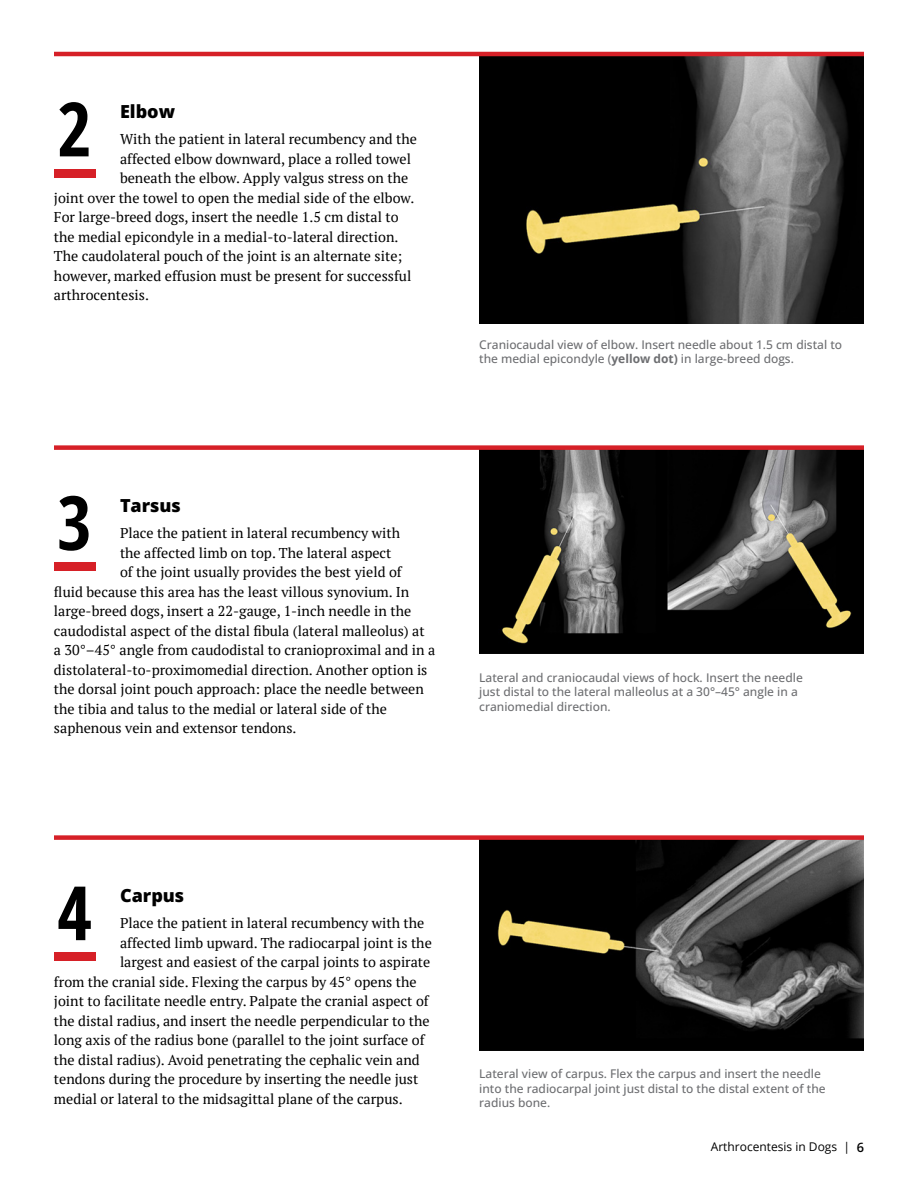
<style>
.page{position:relative;width:918px;height:1188px;background:#fff}
.page>*{position:absolute;margin:0;border:0;box-sizing:border-box;transform-origin:0 0}
.t1{font:700 75px "Open Sans Condensed";color:#000}
.t2{font:800 18px "Open Sans";color:#000}
.t3{font:14.25px "PT Serif";color:#000}
.t4{font:500 12px/14.4px "Open Sans";color:#6d6e71}
.t5{font:12px "Open Sans";color:#000}
.s1{font-weight:700}
.s2{font-weight:600;font-size:12.75px}
</style>
<div class="page">
<img style="left:479px;top:450px;width:385px;height:204px">
<div style="left:54px;top:562px;width:41px;height:9px;background:#d62027"></div>
<img style="left:479px;top:840px;width:385px;height:210px">
<div style="left:54px;top:953px;width:41px;height:8px;background:#d62027"></div>
<img style="left:479px;top:56px;width:385px;height:268px">
<div style="left:54px;top:169px;width:41px;height:8px;background:#d62027"></div>
<div style="left:54px;top:835px;width:810px;height:5px;background:#d62027"></div>
<div style="left:54px;top:445px;width:810px;height:5px;background:#d62027"></div>
<hr style="left:54px;top:52px;width:810px;height:4px;background:#d62027">
<h1 class="t1" style="left:57px;top:77px;width:36px">2</h1>
<p class="t2" style="left:120px;top:99px;width:57px">Elbow</p>
<p class="t3" style="left:120px;top:130px;width:299px">With the patient in lateral recumbency and the</p>
<p class="t3" style="left:120px;top:150px;width:292px">affected elbow downward, place a rolled towel</p>
<p class="t3" style="left:120px;top:169px;width:290px">beneath the elbow. Apply valgus stress on the</p>
<p class="t3" style="left:54px;top:189px;width:362px">joint over the towel to open the medial side of the elbow.</p>
<p class="t3" style="left:54px;top:208px;width:346px">For large-breed dogs, insert the needle 1.5 cm distal to</p>
<p class="t3" style="left:54px;top:228px;width:346px">the medial epicondyle in a medial-to-lateral direction.</p>
<p class="t3" style="left:54px;top:247px;width:350px">The caudolateral pouch of the joint is an alternate site;</p>
<p class="t3" style="left:54px;top:267px;width:359px">however, marked effusion must be present for successful</p>
<p class="t3" style="left:54px;top:286px;width:97px">arthrocentesis.</p>
<p class="t4" style="left:479px;top:337px;width:364px">Craniocaudal view of elbow. Insert needle about 1.5 cm distal to the medial epicondyle (<span class="s1">yellow dot)</span> in large-breed dogs.</p>
<h1 class="t1" style="left:57px;top:470px;width:36px">3</h1>
<p class="t2" style="left:120px;top:493px;width:62px">Tarsus</p>
<p class="t3" style="left:120px;top:524px;width:282px">Place the patient in lateral recumbency with</p>
<p class="t3" style="left:120px;top:543px;width:273px">the affected limb on top. The lateral aspect</p>
<p class="t3" style="left:120px;top:563px;width:283px">of the joint usually provides the best yield of</p>
<p class="t3" style="left:54px;top:582px;width:357px">fluid because this area has the least villous synovium. In</p>
<p class="t3" style="left:54px;top:602px;width:359px">large-breed dogs, insert a 22-gauge, 1-inch needle in the</p>
<p class="t3" style="left:54px;top:621px;width:372px">caudodistal aspect of the distal fibula (lateral malleolus) at</p>
<p class="t3" style="left:54px;top:641px;width:383px">a 30°–45° angle from caudodistal to cranioproximal and in a</p>
<p class="t3" style="left:54px;top:660px;width:375px">distolateral-to-proximomedial direction. Another option is</p>
<p class="t3" style="left:54px;top:680px;width:371px">the dorsal joint pouch approach: place the needle between</p>
<p class="t3" style="left:54px;top:699px;width:334px">the tibia and talus to the medial or lateral side of the</p>
<p class="t3" style="left:54px;top:719px;width:244px">saphenous vein and extensor tendons.</p>
<p class="t4" style="left:479px;top:670px;width:325px">Lateral and craniocaudal views of hock. Insert the needle just distal to the lateral malleolus at a 30°–45° angle in a craniomedial direction.</p>
<h1 class="t1" style="left:57px;top:861px;width:36px">4</h1>
<p class="t2" style="left:120px;top:883px;width:66px">Carpus</p>
<p class="t3" style="left:120px;top:914px;width:306px">Place the patient in lateral recumbency with the</p>
<p class="t3" style="left:120px;top:933px;width:313px">affected limb upward. The radiocarpal joint is the</p>
<p class="t3" style="left:120px;top:953px;width:312px">largest and easiest of the carpal joints to aspirate</p>
<p class="t3" style="left:54px;top:972px;width:364px">from the cranial side. Flexing the carpus by 45° opens the</p>
<p class="t3" style="left:54px;top:992px;width:376px">joint to facilitate needle entry. Palpate the cranial aspect of</p>
<p class="t3" style="left:54px;top:1011px;width:377px">the distal radius, and insert the needle perpendicular to the</p>
<p class="t3" style="left:54px;top:1031px;width:372px">long axis of the radius bone (parallel to the joint surface of</p>
<p class="t3" style="left:54px;top:1050px;width:367px">the distal radius). Avoid penetrating the cephalic vein and</p>
<p class="t3" style="left:54px;top:1070px;width:366px">tendons during the procedure by inserting the needle just</p>
<p class="t3" style="left:54px;top:1089px;width:350px">medial or lateral to the midsagittal plane of the carpus.</p>
<p class="t4" style="left:479px;top:1067px;width:348px">Lateral view of carpus. Flex the carpus and insert the needle into the radiocarpal joint just distal to the distal extent of the radius bone.</p>
<p class="t5" style="left:711px;top:1138px;width:155px">Arthrocentesis in Dogs | <span class="s2">6</span></p>
</div>
